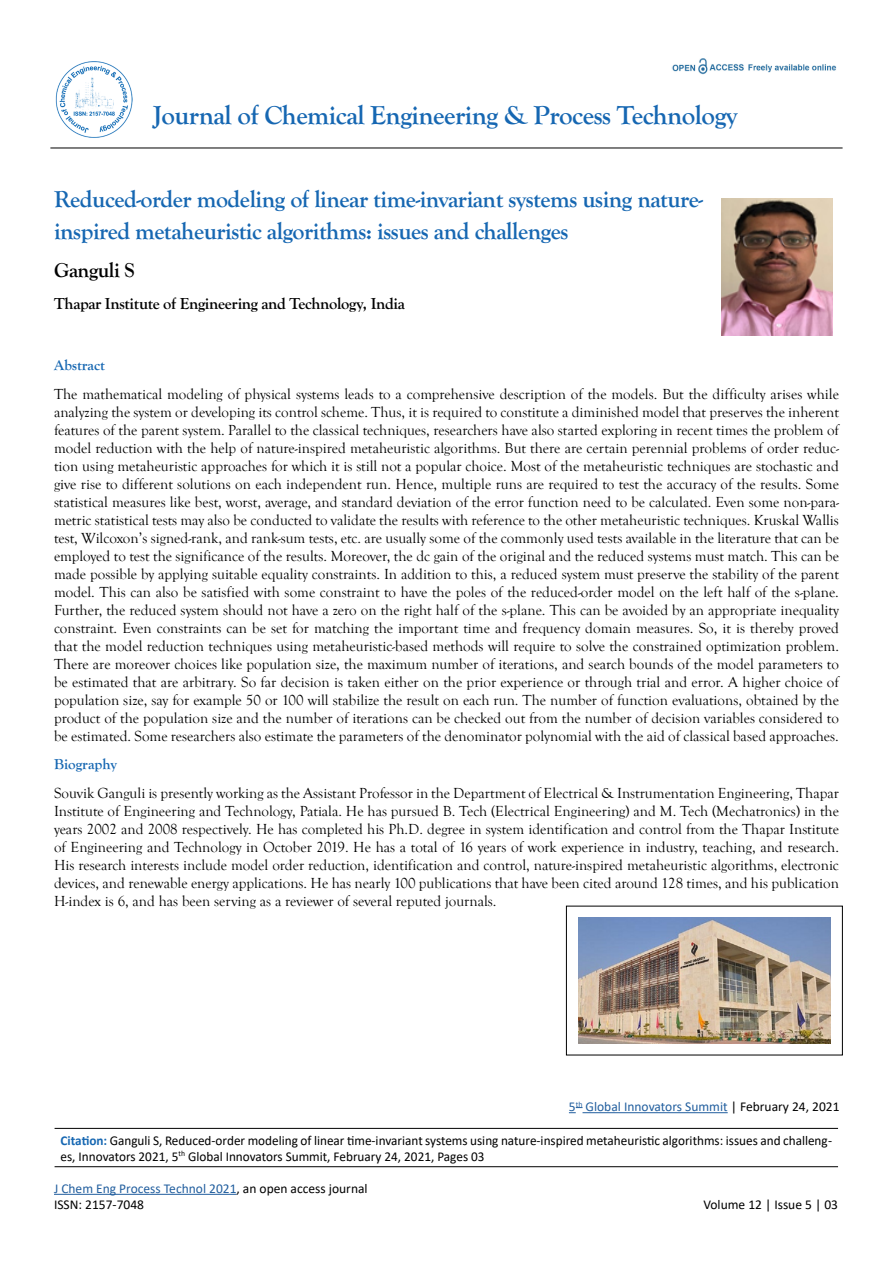
<style>
.page{position:relative;width:893px;height:1263px;background:#fff}
.page>*{position:absolute;margin:0;border:0;box-sizing:border-box;transform-origin:0 0}
.t1{font:700 27px "Goudy Old Style T";letter-spacing:-.02em;color:#1667b2}
.t2{font:700 24px/32.4px "Goudy Old Style T";letter-spacing:-.02em;color:#1667b2}
.t3{font:700 21px "Goudy Old Style T";letter-spacing:-.02em;color:#000}
.t4{font:700 16.5px "Goudy Old Sty";letter-spacing:-.02em;color:#000}
.t5{font:15px/18px "Goudy Old Style T";color:#000;text-align:justify}
.t6{font:700 15px "Goudy Old Style T";color:#1667b2}
.t7{font:13.5px/16.2px "Calibri";color:#000}
.t8{font:13.5px "Calibri";color:#215e9e}
.s1{color:#000}
.s2{font-weight:700;color:#1667b2}
.s3{color:#215e9e}
</style>
<div class="page">
<hr style="left:50px;top:148px;width:793px;height:1px;background:#000">
<img style="left:671px;top:58px;width:166px;height:17px">
<div style="left:566px;top:906px;width:277px;height:149px;border:1px solid #000"></div>
<img style="left:579px;top:917px;width:251px;height:126px">
<hr style="left:55px;top:1128px;width:783px;height:1px;background:#000">
<hr style="left:55px;top:1166px;width:783px;height:1px;background:#000">
<img style="left:56px;top:61px;width:77px;height:77px">
<img style="left:721px;top:199px;width:112px;height:137px">
<svg style="left:569px;top:1107px;width:13px;height:6px"></svg>
<hr style="left:582px;top:1112px;width:146px;height:1px;background:#215e9e">
<hr style="left:54px;top:1194px;width:183px;height:1px;background:#215e9e">
<h1 class="t1" style="left:153px;top:100px;width:586px">Journal of Chemical Engineering &amp; Process Technology</h1>
<h2 class="t2" style="left:54px;top:183px;width:651px">Reduced-order modeling of linear time-invariant systems using nature&shy;inspired metaheuristic algorithms: issues and challenges</h2>
<h3 class="t3" style="left:54px;top:258px;width:82px">Ganguli S</h3>
<p class="t4" style="left:54px;top:295px;width:352px">Thapar Institute of Engineering and Technology, India</p>
<p class="t6" style="left:54px;top:357px;width:52px">Abstract</p>
<p class="t5" style="left:54px;top:385px;width:786px">The mathematical modeling of physical systems leads to a comprehensive description of the models. But the difficulty arises while analyzing the system or developing its control scheme. Thus, it is required to constitute a diminished model that preserves the inherent features of the parent system. Parallel to the classical techniques, researchers have also started exploring in recent times the problem of model reduction with the help of nature-inspired metaheuristic algorithms. But there are certain perennial problems of order reduc&shy;tion using metaheuristic approaches for which it is still not a popular choice. Most of the metaheuristic techniques are stochastic and give rise to different solutions on each independent run. Hence, multiple runs are required to test the accuracy of the results. Some statistical measures like best, worst, average, and standard deviation of the error function need to be calculated. Even some non-para&shy;metric statistical tests may also be conducted to validate the results with reference to the other metaheuristic techniques. Kruskal Wallis test, Wilcoxon’s signed-rank, and rank-sum tests, etc. are usually some of the commonly used tests available in the literature that can be employed to test the significance of the results. Moreover, the dc gain of the original and the reduced systems must match. This can be made possible by applying suitable equality constraints. In addition to this, a reduced system must preserve the stability of the parent model. This can also be satisfied with some constraint to have the poles of the reduced-order model on the left half of the s-plane.<br>Further, the reduced system should not have a zero on the right half of the s-plane. This can be avoided by an appropriate inequality constraint. Even constraints can be set for matching the important time and frequency domain measures. So, it is thereby proved that the model reduction techniques using metaheuristic-based methods will require to solve the constrained optimization problem.<br>There are moreover choices like population size, the maximum number of iterations, and search bounds of the model parameters to be estimated that are arbitrary. So far decision is taken either on the prior experience or through trial and error. A higher choice of population size, say for example 50 or 100 will stabilize the result on each run. The number of function evaluations, obtained by the product of the population size and the number of iterations can be checked out from the number of decision variables considered to be estimated. Some researchers also estimate the parameters of the denominator polynomial with the aid of classical based approaches.</p>
<p class="t6" style="left:54px;top:756px;width:64px">Biography</p>
<p class="t5" style="left:54px;top:784px;width:786px">Souvik Ganguli is presently working as the Assistant Professor in the Department of Electrical &amp; Instrumentation Engineering, Thapar Institute of Engineering and Technology, Patiala. He has pursued B. Tech (Electrical Engineering) and M. Tech (Mechatronics) in the years 2002 and 2008 respectively. He has completed his Ph.D. degree in system identification and control from the Thapar Institute of Engineering and Technology in October 2019. He has a total of 16 years of work experience in industry, teaching, and research.<br>His research interests include model order reduction, identification and control, nature-inspired metaheuristic algorithms, electronic devices, and renewable energy applications. He has nearly 100 publications that have been cited around 128 times, and his publication H-index is 6, and has been serving as a reviewer of several reputed journals.</p>
<p class="t8" style="left:569px;top:1097px;width:272px">5<sup>th</sup> Global Innovators Summit <span class="s1">| February 24, 2021</span></p>
<p class="t7" style="left:61px;top:1131px;width:773px"><span class="s2">Citation:</span> Ganguli S, Reduced-order modeling of linear time-invariant systems using nature-inspired metaheuristic algorithms: issues and challeng&shy;es, Innovators 2021, 5<sup>th</sup> Global Innovators Summit, February 24, 2021, Pages 03</p>
<p class="t7" style="left:54px;top:1180px;width:315px"><span class="s3">J Chem Eng Process Technol 2021</span>, an open access journal<br>ISSN: 2157-7048</p>
<p class="t7" style="left:703px;top:1196px;width:136px">Volume 12 | Issue 5 | 03</p>
</div>
